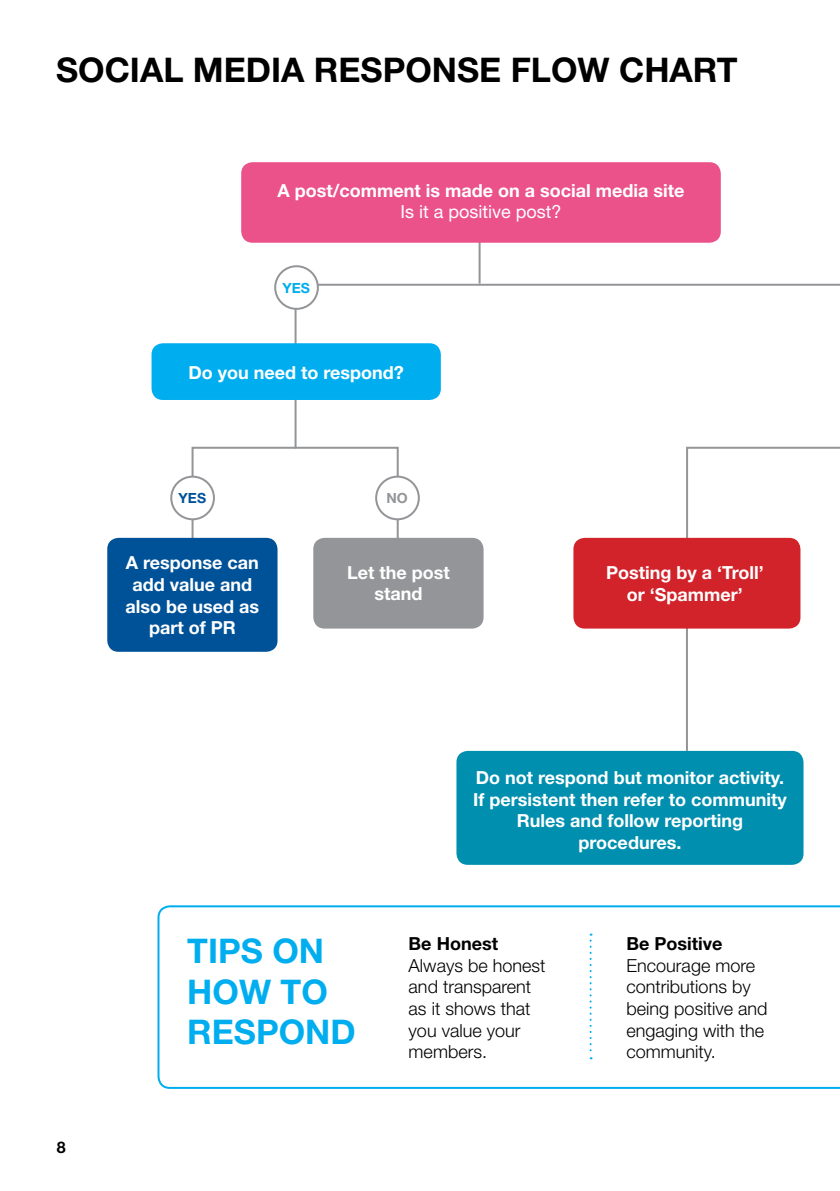
<style>
.page{position:relative;width:840px;height:1191px;background:#fff}
.page>*{position:absolute;margin:0;border:0;box-sizing:border-box;transform-origin:0 0}
.t1{font:700 34px "Helvetica Neue";color:#000}
.t2{font:700 34px/40.8px "Helvetica Neue";color:#00aeef}
.t3{font:700 18px/21.6px "Helvetica Neue";color:#fff;text-align:center}
.t4{font:300 18px/21.6px "Helvetica Neue";color:#000}
.t5{font:18px "Helvetica Neue";color:#fff}
.t6{font:700 18px "Helvetica Neue";color:#000}
.t7{font:700 16px "Helvetica Neue";color:#000}
.t8{font:700 14px "Helvetica Neue";color:#00aeef}
.t9{font:700 14px "Helvetica Neue";color:#005298}
.t10{font:700 14px "Helvetica Neue";color:#939598}
</style>
<div class="page">
<hr style="left:685px;top:594px;width:2px;height:157px;background:#939598">
<svg style="left:190px;top:283px;width:649px;height:280px"></svg>
<div style="left:275px;top:266px;width:43px;height:43px;background:#fff;border-radius:50%"></div>
<div style="left:274px;top:265px;width:45px;height:45px;border:2px solid #939598;border-radius:50%"></div>
<div style="left:171px;top:476px;width:43px;height:43px;background:#fff;border-radius:50%"></div>
<div style="left:170px;top:475px;width:45px;height:45px;border:2px solid #939598;border-radius:50%"></div>
<div style="left:376px;top:476px;width:42px;height:43px;background:#fff;border-radius:50%"></div>
<div style="left:375px;top:475px;width:44px;height:45px;border:2px solid #939598;border-radius:50%"></div>
<div style="left:151px;top:343px;width:289px;height:57px;background:#00aeef;border-radius:11px"></div>
<div style="left:107px;top:538px;width:170px;height:114px;background:#005298;border-radius:11px"></div>
<div style="left:456px;top:751px;width:347px;height:114px;background:#008fae;border-radius:11px"></div>
<svg style="left:157px;top:905px;width:682px;height:184px"></svg>
<div style="left:313px;top:538px;width:170px;height:90px;background:#939598;border-radius:11px"></div>
<div style="left:573px;top:538px;width:227px;height:90px;background:#d2232a;border-radius:11px"></div>
<hr style="left:478px;top:233px;width:2px;height:50px;background:#939598">
<div style="left:241px;top:162px;width:479px;height:81px;background:#ea5289;border-radius:11px"></div>
<svg style="left:589px;top:933px;width:2px;height:126px"></svg>
<h1 class="t1" style="left:56px;top:48px;width:682px">SOCIAL MEDIA RESPONSE FLOW CHART</h1>
<p class="t3" style="left:277px;top:179px;width:408px">A post/comment is made on a social media site</p>
<p class="t5" style="left:400px;top:201px;width:163px">Is it a positive post?</p>
<p class="t8" style="left:282px;top:279px;width:29px">YES</p>
<p class="t3" style="left:188px;top:361px;width:217px">Do you need to respond?</p>
<p class="t9" style="left:178px;top:489px;width:29px">YES</p>
<p class="t10" style="left:386px;top:489px;width:23px">NO</p>
<p class="t3" style="left:125px;top:552px;width:135px">A response can add value and also be used as part of PR</p>
<p class="t3" style="left:347px;top:561px;width:104px">Let the post stand</p>
<p class="t3" style="left:606px;top:562px;width:159px">Posting by a ‘Troll’ or ‘Spammer’</p>
<p class="t3" style="left:472px;top:766px;width:315px">Do not respond but monitor activity.<br>If persistent then refer to community<br>Rules and follow reporting procedures.</p>
<p class="t7" style="left:57px;top:1137px;width:10px">8</p>
<h1 class="t2" style="left:187px;top:929px;width:170px">TIPS ON<br>HOW TO<br>RESPOND</h1>
<p class="t6" style="left:408px;top:932px;width:91px">Be Honest</p>
<p class="t4" style="left:408px;top:954px;width:138px">Always be honest and transparent as it shows that you value your members.</p>
<p class="t6" style="left:626px;top:932px;width:97px">Be Positive</p>
<p class="t4" style="left:626px;top:954px;width:142px">Encourage more contributions by being positive and engaging with the community.</p>
</div>
